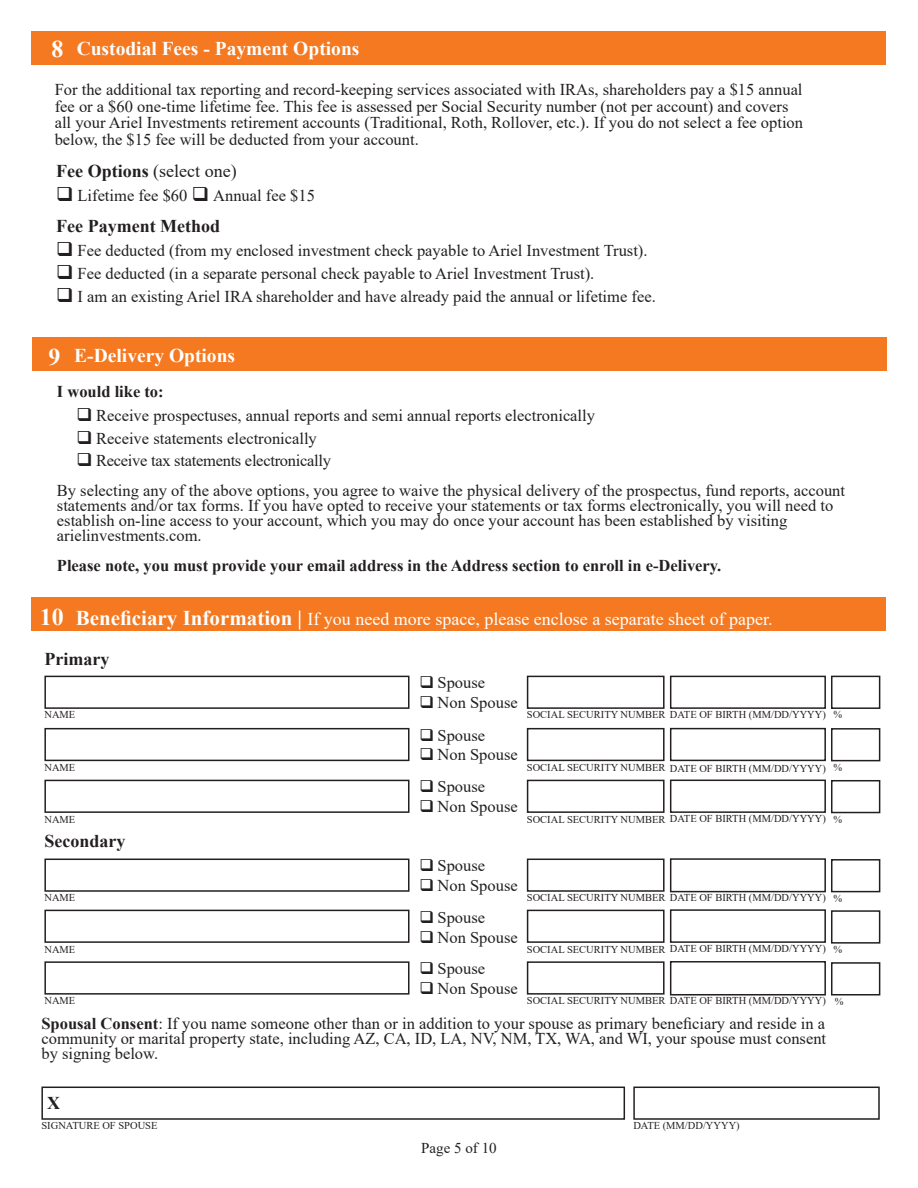
<style>
.page{position:relative;width:918px;height:1188px;background:#fff}
.page>*{position:absolute;margin:0;border:0;box-sizing:border-box;transform-origin:0 0}
.t1{font:700 24px "Times New Roman";color:#fff}
.t2{font:700 19.5px "Times New Roman";color:#fff}
.t3{font:18px "Times New Roman";color:#fff}
.t4{font:700 18px "Times New Roman";color:#231f20}
.t5{font:18px "Times New Roman";color:#231f20}
.t6{font:16.5px/16.5px "Times New Roman";color:#231f20}
.t7{font:700 16.5px "Times New Roman";color:#231f20}
.t8{font:15px "Times New Roman";color:#231f20}
.t9{font:10.5px "Times New Roman";color:#231f20}
.s1{font-weight:700}
.s2{font-weight:700;font-size:24px}
.s3{font-weight:700;font-size:21px}
</style>
<div class="page">
<div style="left:32px;top:32px;width:854px;height:33px;background:#f47921"></div>
<div style="left:32px;top:597px;width:854px;height:34px;background:#f47921"></div>
<div style="left:32px;top:337px;width:855px;height:34px;background:#f47921"></div>
<div style="left:44px;top:676px;width:366px;height:33px;border:2px solid #231f20"></div>
<div style="left:44px;top:859px;width:366px;height:33px;border:2px solid #231f20"></div>
<div style="left:44px;top:728px;width:366px;height:33px;border:2px solid #231f20"></div>
<div style="left:44px;top:910px;width:366px;height:33px;border:2px solid #231f20"></div>
<div style="left:44px;top:780px;width:366px;height:33px;border:2px solid #231f20"></div>
<div style="left:44px;top:961px;width:366px;height:34px;border:2px solid #231f20"></div>
<div style="left:41px;top:1087px;width:584px;height:33px;border:2px solid #231f20"></div>
<div style="left:633px;top:1087px;width:247px;height:33px;border:2px solid #231f20"></div>
<div style="left:670px;top:676px;width:156px;height:33px;border:2px solid #231f20"></div>
<div style="left:670px;top:858px;width:156px;height:34px;border:2px solid #231f20"></div>
<div style="left:670px;top:728px;width:156px;height:33px;border:2px solid #231f20"></div>
<div style="left:670px;top:909px;width:156px;height:34px;border:2px solid #231f20"></div>
<div style="left:670px;top:780px;width:156px;height:33px;border:2px solid #231f20"></div>
<div style="left:670px;top:961px;width:156px;height:35px;border:2px solid #231f20"></div>
<div style="left:831px;top:676px;width:49px;height:33px;border:2px solid #231f20"></div>
<div style="left:831px;top:859px;width:49px;height:33px;border:2px solid #231f20"></div>
<div style="left:831px;top:728px;width:49px;height:33px;border:2px solid #231f20"></div>
<div style="left:831px;top:910px;width:49px;height:34px;border:2px solid #231f20"></div>
<div style="left:831px;top:780px;width:49px;height:33px;border:2px solid #231f20"></div>
<div style="left:831px;top:962px;width:49px;height:34px;border:2px solid #231f20"></div>
<div style="left:527px;top:676px;width:138px;height:33px;border:2px solid #231f20"></div>
<div style="left:527px;top:859px;width:138px;height:33px;border:2px solid #231f20"></div>
<div style="left:527px;top:728px;width:138px;height:33px;border:2px solid #231f20"></div>
<div style="left:527px;top:910px;width:138px;height:33px;border:2px solid #231f20"></div>
<div style="left:527px;top:780px;width:138px;height:33px;border:2px solid #231f20"></div>
<div style="left:527px;top:961px;width:138px;height:34px;border:2px solid #231f20"></div>
<p class="t1" style="left:51px;top:31px;width:13px">8</p>
<p class="t2" style="left:77px;top:34px;width:284px">Custodial Fees - Payment Options</p>
<p class="t6" style="left:55px;top:81px;width:750px">For the additional tax reporting and record-keeping services associated with IRAs, shareholders pay a $15 annual fee or a $60 one-time lifetime fee. This fee is assessed per Social Security number (not per account) and covers all your Ariel Investments retirement accounts (Traditional, Roth, Rollover, etc.). If you do not select a fee option below, the $15 fee will be deducted from your account.</p>
<p class="t5" style="left:56px;top:159px;width:182px"><span class="s1">Fee Options</span> (select one)</p>
<p class="t6" style="left:56px;top:186px;width:260px">❑ Lifetime fee $60 ❑ Annual fee $15</p>
<p class="t4" style="left:56px;top:213px;width:165px">Fee Payment Method</p>
<p class="t6" style="left:56px;top:241px;width:593px">❑ Fee deducted (from my enclosed investment check payable to Ariel Investment Trust).</p>
<p class="t6" style="left:56px;top:265px;width:540px">❑ Fee deducted (in a separate personal check payable to Ariel Investment Trust).</p>
<p class="t6" style="left:56px;top:288px;width:601px">❑ I am an existing Ariel IRA shareholder and have already paid the annual or lifetime fee.</p>
<p class="t1" style="left:49px;top:340px;width:13px">9</p>
<p class="t2" style="left:74px;top:342px;width:162px">E-Delivery Options</p>
<p class="t7" style="left:57px;top:380px;width:108px">I would like to:</p>
<p class="t6" style="left:76px;top:407px;width:520px">❑ Receive prospectuses, annual reports and semi annual reports electronically</p>
<p class="t6" style="left:76px;top:430px;width:242px">❑ Receive statements electronically</p>
<p class="t6" style="left:76px;top:452px;width:256px">❑ Receive tax statements electronically</p>
<p class="t6" style="left:57px;top:482px;width:790px">By selecting any of the above options, you agree to waive the physical delivery of the prospectus, fund reports, account</p>
<p class="t6" style="left:57px;top:497px;width:778px">statements and/or tax forms. If you have opted to receive your statements or tax forms electronically, you will need to</p>
<p class="t6" style="left:57px;top:512px;width:732px">establish on-line access to your account, which you may do once your account has been established by visiting</p>
<p class="t6" style="left:57px;top:527px;width:146px">arielinvestments.com.</p>
<p class="t7" style="left:57px;top:554px;width:666px">Please note, you must provide your email address in the Address section to enroll in e-Delivery.</p>
<p class="t3" style="left:40px;top:607px;width:734px"><span class="s2">10</span> <span class="s3">Beneficiary Information |</span> If you need more space, please enclose a separate sheet of paper.</p>
<p class="t4" style="left:44px;top:646px;width:66px">Primary</p>
<p class="t9" style="left:44px;top:707px;width:32px">NAME</p>
<p class="t6" style="left:420px;top:674px;width:67px">❑ Spouse</p>
<p class="t6" style="left:420px;top:694px;width:100px">❑ Non Spouse</p>
<p class="t9" style="left:527px;top:707px;width:301px">SOCIAL SECURITY NUMBER DATE OF BIRTH (MM/DD/YYYY)</p>
<p class="t9" style="left:833px;top:707px;width:10px">%</p>
<p class="t9" style="left:44px;top:760px;width:32px">NAME</p>
<p class="t6" style="left:420px;top:726px;width:67px">❑ Spouse</p>
<p class="t6" style="left:420px;top:746px;width:100px">❑ Non Spouse</p>
<p class="t9" style="left:527px;top:760px;width:140px">SOCIAL SECURITY NUMBER</p>
<p class="t9" style="left:670px;top:761px;width:157px">DATE OF BIRTH (MM/DD/YYYY)</p>
<p class="t9" style="left:833px;top:760px;width:10px">%</p>
<p class="t9" style="left:44px;top:812px;width:32px">NAME</p>
<p class="t6" style="left:420px;top:778px;width:67px">❑ Spouse</p>
<p class="t6" style="left:420px;top:798px;width:100px">❑ Non Spouse</p>
<p class="t9" style="left:527px;top:812px;width:301px">SOCIAL SECURITY NUMBER DATE OF BIRTH (MM/DD/YYYY)</p>
<p class="t9" style="left:833px;top:812px;width:10px">%</p>
<p class="t4" style="left:44px;top:828px;width:83px">Secondary</p>
<p class="t9" style="left:44px;top:891px;width:32px">NAME</p>
<p class="t6" style="left:420px;top:857px;width:67px">❑ Spouse</p>
<p class="t6" style="left:420px;top:876px;width:100px">❑ Non Spouse</p>
<p class="t9" style="left:527px;top:890px;width:301px">SOCIAL SECURITY NUMBER DATE OF BIRTH (MM/DD/YYYY)</p>
<p class="t9" style="left:833px;top:891px;width:10px">%</p>
<p class="t9" style="left:44px;top:942px;width:32px">NAME</p>
<p class="t6" style="left:420px;top:909px;width:67px">❑ Spouse</p>
<p class="t6" style="left:420px;top:928px;width:100px">❑ Non Spouse</p>
<p class="t9" style="left:527px;top:941px;width:301px">SOCIAL SECURITY NUMBER DATE OF BIRTH (MM/DD/YYYY)</p>
<p class="t9" style="left:833px;top:942px;width:10px">%</p>
<p class="t9" style="left:44px;top:993px;width:32px">NAME</p>
<p class="t6" style="left:420px;top:960px;width:67px">❑ Spouse</p>
<p class="t6" style="left:420px;top:979px;width:100px">❑ Non Spouse</p>
<p class="t9" style="left:527px;top:993px;width:301px">SOCIAL SECURITY NUMBER DATE OF BIRTH (MM/DD/YYYY)</p>
<p class="t9" style="left:835px;top:994px;width:10px">%</p>
<p class="t6" style="left:41px;top:1016px;width:786px;line-height:15px;text-align:justify"><span class="s1">Spousal Consent</span>: If you name someone other than or in addition to your spouse as primary beneficiary and reside in a community or marital property state, including AZ, CA, ID, LA, NV, NM, TX, WA, and WI, your spouse must consent by signing below.</p>
<p class="t4" style="left:47px;top:1090px;width:14px">X</p>
<p class="t9" style="left:41px;top:1119px;width:118px">SIGNATURE OF SPOUSE</p>
<p class="t9" style="left:633px;top:1119px;width:108px">DATE (MM/DD/YYYY)</p>
<p class="t8" style="left:421px;top:1138px;width:77px">Page 5 of 10</p>
</div>
